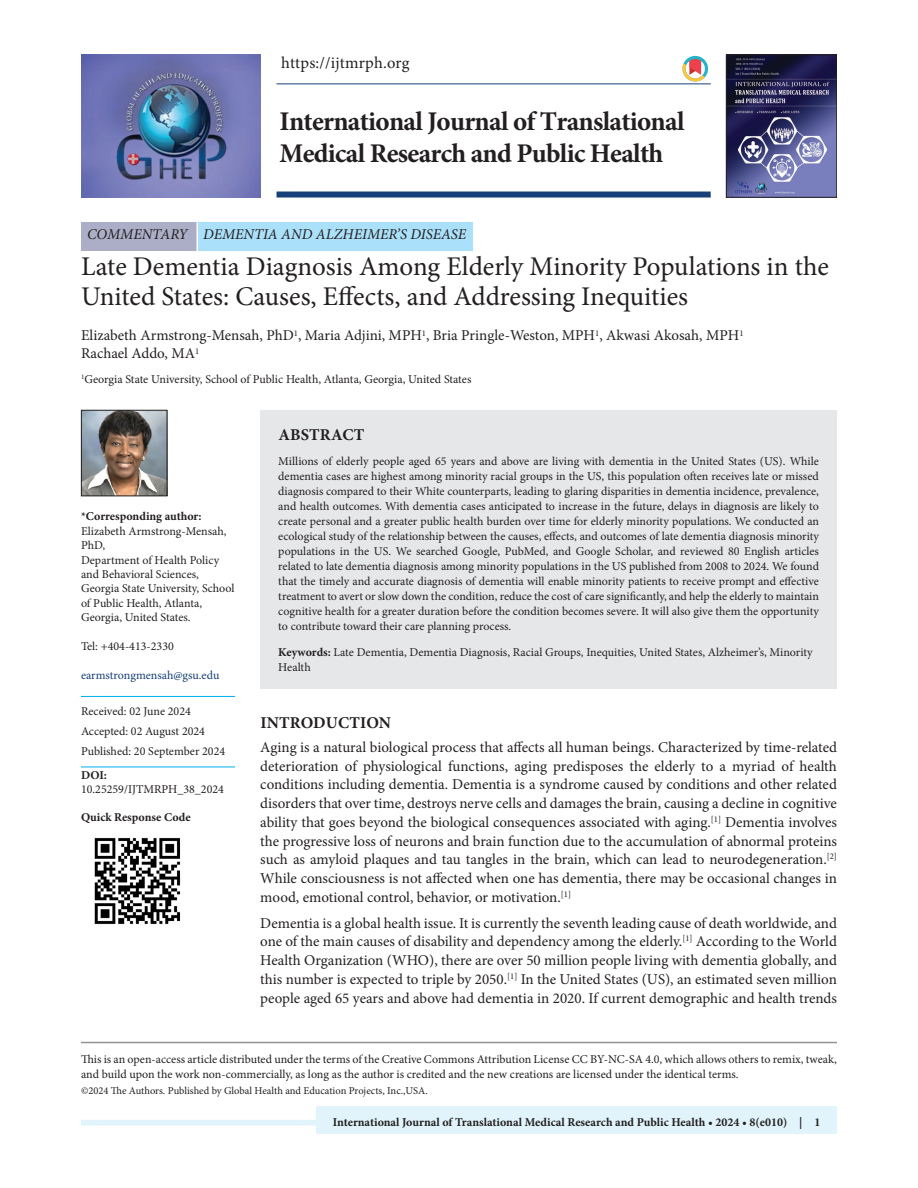
<style>
.page{position:relative;width:918px;height:1188px;background:#fff}
.page>*{position:absolute;margin:0;border:0;box-sizing:border-box;transform-origin:0 0}
.title-text{font:27px/30px "Minion Pro";color:#231f20}
.t1{font:700 27px/32.4px "Minion Pro";letter-spacing:-.025em;color:#231f20}
.t2{font:16.5px "Minion Pro";letter-spacing:.01em;color:#231f20}
.Head-A{font:700 16.5px "Minion Pro";letter-spacing:.01em;color:#231f20}
.abs_title{font:700 16.5px "Minion Pro";letter-spacing:.01em;color:#231f20}
.para_firstDropCaps{font:15px/18.8px "Minion Pro";letter-spacing:-.005em;color:#231f20;text-align:justify}
.para{font:15px/18.8px "Minion Pro";color:#231f20;text-align:justify}
.aut-grp{font:15px/18px "Minion Pro";color:#231f20}
.suptit{font:italic 15px "Minion Pro";color:#231f20}
.abs_para_first_last{font:12px/15px "Minion Pro";color:#231f20}
.cores-author{font:12px/14.4px "Minion Pro";color:#231f20}
.keywords_para{font:12px/15px "Minion Pro";color:#231f20}
.QRLIne{font:700 12px "Minion Pro";color:#231f20}
.aut-aff_first_last{font:12px "Minion Pro";letter-spacing:-.005em;color:#231f20}
.zerevised-date{font:12px "Minion Pro";color:#231f20}
.cores-author-2{font:12px "Minion Pro";letter-spacing:-.005em;color:#164077}
.zeaccepted-date{font:12px "Minion Pro";color:#231f20}
.zereceived-date{font:12px "Minion Pro";color:#231f20}
.t3{font:10.5px "Minion Pro";letter-spacing:-.005em;color:#231f20}
.s1{font-weight:700}
</style>
<div class="page">
<div style="left:316px;top:1106px;width:521px;height:28px;background:#e1f4fc"></div>
<div style="left:81px;top:1120px;width:756px;height:6px;background:#e1f4fc"></div>
<hr style="left:277px;top:83px;width:434px;height:1px;background:#164077">
<div style="left:277px;top:192px;width:434px;height:6px;background:#164077"></div>
<svg style="left:682px;top:56px;width:26px;height:26px"></svg>
<img style="left:728px;top:57px;width:107px;height:139px">
<div style="left:726px;top:55px;width:111px;height:143px;border:1px solid #231f20"></div>
<hr style="left:81px;top:1042px;width:756px;height:1px;background:#939598">
<img style="left:81px;top:55px;width:180px;height:142px">
<div style="left:81px;top:222px;width:116px;height:29px;background:#acaec7"></div>
<div style="left:197px;top:222px;width:275px;height:29px;background:#aae0f9"></div>
<hr style="left:196px;top:222px;width:2px;height:29px;background:#fff">
<div style="left:260px;top:410px;width:577px;height:279px;background:#e6e7e9"></div>
<hr style="left:81px;top:696px;width:154px;height:1px;background:#00aeef">
<hr style="left:81px;top:767px;width:154px;height:1px;background:#00aeef">
<img style="left:83px;top:412px;width:82px;height:82px">
<div style="left:81px;top:410px;width:86px;height:86px;border:1px solid #231f20"></div>
<img style="left:94px;top:837px;width:87px;height:88px">
<h2 class="t2" style="left:281px;top:52px;width:130px">https://ijtmrph.org</h2>
<h1 class="t1" style="left:280px;top:105px;width:407px">International Journal of Translational<br>Medical Research and Public Health</h1>
<p class="suptit" style="left:87px;top:224px;width:102px">COMMENTARY</p>
<p class="suptit" style="left:203px;top:224px;width:264px">DEMENTIA AND ALZHEIMER’S DISEASE</p>
<p class="title-text" style="left:81px;top:252px;width:749px">Late Dementia Diagnosis Among Elderly Minority Populations in the<br>United States: Causes, Effects, and Addressing Inequities</p>
<p class="aut-grp" style="left:81px;top:327px;width:664px">Elizabeth Armstrong-Mensah, PhD<sup>1</sup>, Maria Adjini, MPH<sup>1</sup>, Bria Pringle-Weston, MPH<sup>1</sup>, Akwasi Akosah, MPH<sup>1<br></sup>Rachael Addo, MA<sup>1</sup></p>
<p class="aut-aff_first_last" style="left:81px;top:371px;width:392px"><sup>1</sup>Georgia State University, School of Public Health, Atlanta, Georgia, United States</p>
<p class="cores-author" style="left:81px;top:509px;width:155px"><span class="s1">*Corresponding author:<br></span>Elizabeth Armstrong-Mensah,<br>PhD,<br>Department of Health Policy and Behavioral Sciences,<br>Georgia State University, School of Public Health, Atlanta,<br>Georgia, United States.</p>
<p class="cores-author" style="left:81px;top:639px;width:94px">Tel: +404-413-2330</p>
<p class="cores-author-2" style="left:81px;top:667px;width:140px">earmstrongmensah@gsu.edu</p>
<p class="zereceived-date" style="left:81px;top:703px;width:111px">Received: 02 June 2024</p>
<p class="zeaccepted-date" style="left:81px;top:723px;width:126px">Accepted: 02 August 2024</p>
<p class="zerevised-date" style="left:81px;top:743px;width:146px">Published: 20 September 2024</p>
<p class="cores-author" style="left:81px;top:768px;width:144px"><span class="s1">DOI:<br></span>10.25259/IJTMRPH_38_2024</p>
<p class="QRLIne" style="left:81px;top:809px;width:111px">Quick Response Code</p>
<p class="abs_title" style="left:278px;top:423px;width:87px">ABSTRACT</p>
<p class="abs_para_first_last" style="left:278px;top:454px;width:542px;text-align:justify">Millions of elderly people aged 65 years and above are living with dementia in the United States (US). While dementia cases are highest among minority racial groups in the US, this population often receives late or missed diagnosis compared to their White counterparts, leading to glaring disparities in dementia incidence, prevalence, and health outcomes. With dementia cases anticipated to increase in the future, delays in diagnosis are likely to create personal and a greater public health burden over time for elderly minority populations. We conducted an ecological study of the relationship between the causes, effects, and outcomes of late dementia diagnosis minority populations in the US. We searched Google, PubMed, and Google Scholar, and reviewed 80 English articles related to late dementia diagnosis among minority populations in the US published from 2008 to 2024. We found that the timely and accurate diagnosis of dementia will enable minority patients to receive prompt and effective treatment to avert or slow down the condition, reduce the cost of care significantly, and help the elderly to maintain cognitive health for a greater duration before the condition becomes severe. It will also give them the opportunity to contribute toward their care planning process.</p>
<p class="keywords_para" style="left:278px;top:645px;width:536px"><span class="s1">Keywords:</span> Late Dementia, Dementia Diagnosis, Racial Groups, Inequities, United States, Alzheimer’s, Minority<br>Health</p>
<p class="Head-A" style="left:260px;top:711px;width:132px">INTRODUCTION</p>
<p class="para_firstDropCaps" style="left:260px;top:738px;width:578px">Aging is a natural biological process that affects all human beings. Characterized by time-related deterioration of physiological functions, aging predisposes the elderly to a myriad of health conditions including dementia. Dementia is a syndrome caused by conditions and other related disorders that over time, destroys nerve cells and damages the brain, causing a decline in cognitive ability that goes beyond the biological consequences associated with aging.<sup>[1]</sup> Dementia involves the progressive loss of neurons and brain function due to the accumulation of abnormal proteins such as amyloid plaques and tau tangles in the brain, which can lead to neurodegeneration.<sup>[2] </sup>While consciousness is not affected when one has dementia, there may be occasional changes in mood, emotional control, behavior, or motivation.<sup>[1]</sup></p>
<p class="para" style="left:260px;top:914px;width:578px">Dementia is a global health issue. It is currently the seventh leading cause of death worldwide, and one of the main causes of disability and dependency among the elderly.<sup>[1]</sup> According to the World Health Organization (WHO), there are over 50 million people living with dementia globally, and this number is expected to triple by 2050.<sup>[1]</sup> In the United States (US), an estimated seven million people aged 65 years and above had dementia in 2020. If current demographic and health trends</p>
<p class="abs_para_first_last" style="left:81px;top:1051px;width:757px">This is an open-access article distributed under the terms of the Creative Commons Attribution License CC BY-NC-SA 4.0, which allows others to remix, tweak, and build upon the work non-commercially, as long as the author is credited and the new creations are licensed under the identical terms.</p>
<p class="t3" style="left:81px;top:1084px;width:348px">©2024 The Authors. Published by Global Health and Education Projects, Inc.,USA.</p>
<p class="QRLIne" style="left:333px;top:1113px;width:489px">International Journal of Translational Medical Research and Public Health • 2024 • 8(e010) | 1</p>
</div>
